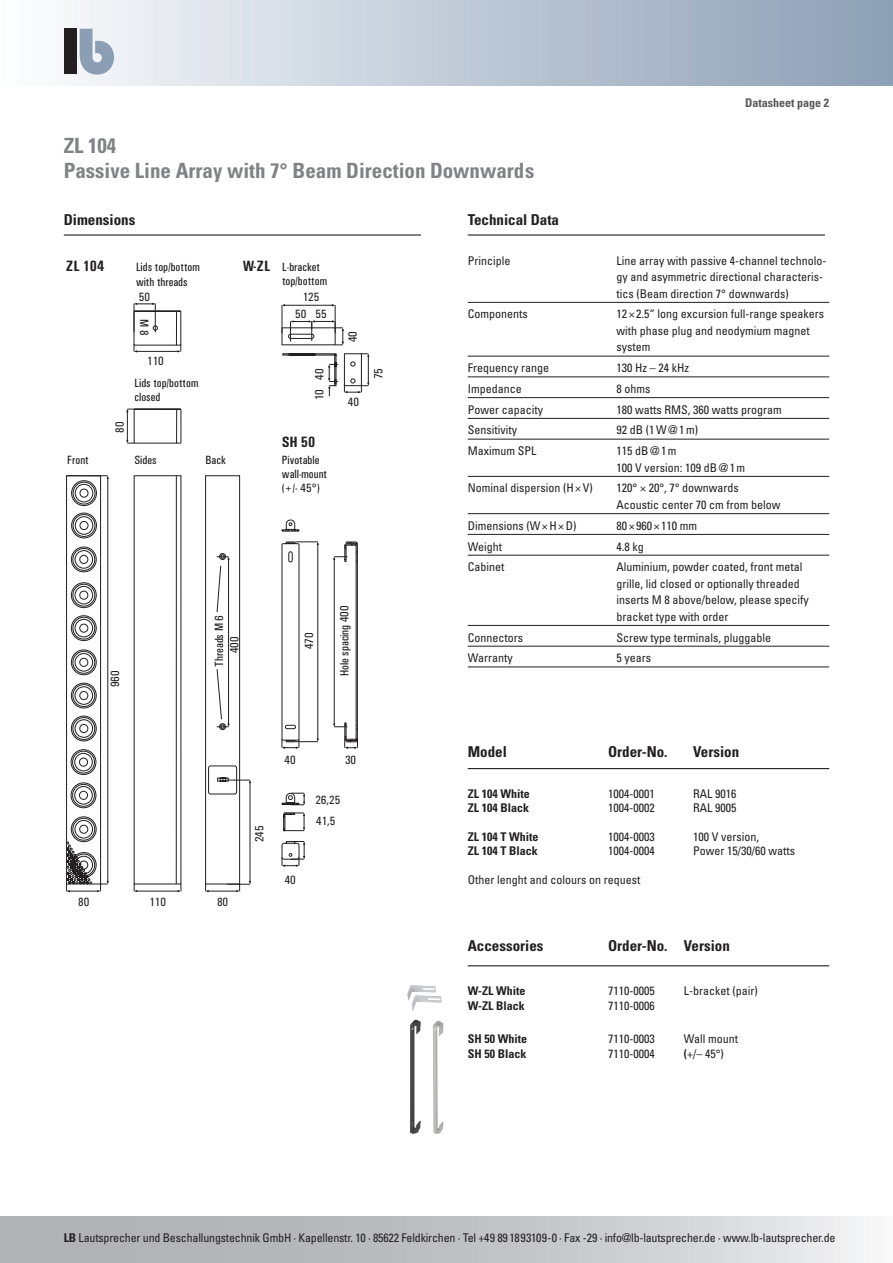
<style>
.page{position:relative;width:893px;height:1263px;background:#fff}
.page>*{position:absolute;margin:0;border:0;box-sizing:border-box;transform-origin:0 0}
.t1{font:700 condensed 21px/25.2px "Univers";color:#808285}
.t2{font:700 condensed 15px "Univers";color:#231f20}
.t3{font:700 condensed 15px "Univers";color:#231f20}
.t4{font:condensed 12px/16.5px "Univers";color:#231f20}
.t5{font:500 condensed 12px/14.1px "Univers";color:#231f20}
.t6{font:700 condensed 12px "Univers";color:#231f20}
.t7{font:700 condensed 12px "Univers";color:#57585a}
.s1{font-weight:700}
</style>
<div class="page">
<svg style="left:0;top:1216px;width:867px;height:47px;background:#c4c5c8"></svg>
<div style="left:0;top:0;width:893px;height:85px;background:linear-gradient(to right,#fbfcfe,#8b9eb5)"></div>
<div style="left:64px;top:29px;width:13px;height:45px;background:#231f20"></div>
<svg style="left:80px;top:29px;width:34px;height:46px"></svg>
<hr style="left:468px;top:302px;width:361px;height:1px;background:#231f20">
<hr style="left:468px;top:356px;width:361px;height:1px;background:#231f20">
<hr style="left:468px;top:376px;width:361px;height:1px;background:#231f20">
<hr style="left:468px;top:397px;width:361px;height:1px;background:#231f20">
<hr style="left:468px;top:418px;width:361px;height:1px;background:#231f20">
<hr style="left:468px;top:439px;width:361px;height:1px;background:#231f20">
<hr style="left:468px;top:476px;width:361px;height:1px;background:#231f20">
<hr style="left:468px;top:513px;width:361px;height:1px;background:#231f20">
<hr style="left:468px;top:534px;width:361px;height:1px;background:#231f20">
<hr style="left:468px;top:555px;width:361px;height:1px;background:#231f20">
<hr style="left:468px;top:625px;width:361px;height:1px;background:#231f20">
<hr style="left:468px;top:646px;width:361px;height:1px;background:#231f20">
<hr style="left:468px;top:666px;width:361px;height:1px;background:#231f20">
<hr style="left:64px;top:234px;width:357px;height:2px;background:#231f20">
<hr style="left:468px;top:234px;width:357px;height:2px;background:#231f20">
<svg style="left:66px;top:475px;width:185px;height:417px"></svg>
<svg style="left:126px;top:303px;width:243px;height:141px"></svg>
<svg style="left:281px;top:519px;width:19px;height:13px"></svg>
<svg style="left:281px;top:541px;width:77px;height:326px"></svg>
<hr style="left:468px;top:768px;width:361px;height:1px;background:#231f20">
<hr style="left:468px;top:965px;width:361px;height:1px;background:#231f20">
<img style="left:407px;top:985px;width:35px;height:26px">
<img style="left:433px;top:1021px;width:10px;height:113px">
<img style="left:410px;top:1019px;width:11px;height:115px">
<p class="t7" style="left:745px;top:96px;width:85px">Datasheet page 2</p>
<h1 class="t1" style="left:64px;top:133px;width:472px">ZL 104<br>Passive Line Array with 7° Beam Direction Downwards</h1>
<p class="t2" style="left:64px;top:210px;width:73px">Dimensions</p>
<p class="t4" style="left:468px;top:252px;width:44px">Principle</p>
<p class="t4" style="left:617px;top:252px;width:211px">Line array with passive 4-channel technolo&shy;gy and asymmetric directional characteris&shy;tics (Beam direction 7° downwards)</p>
<p class="t4" style="left:468px;top:306px;width:61px">Components</p>
<p class="t4" style="left:617px;top:306px;width:209px">12 ×2.5“ long excursion full-range speakers with phase plug and neodymium magnet system</p>
<p class="t4" style="left:468px;top:360px;width:83px">Frequency range</p>
<p class="t4" style="left:617px;top:360px;width:74px">130 Hz – 24 kHz</p>
<p class="t4" style="left:468px;top:380px;width:55px">Impedance</p>
<p class="t4" style="left:617px;top:380px;width:35px">8 ohms</p>
<p class="t4" style="left:468px;top:401px;width:77px">Power capacity</p>
<p class="t4" style="left:617px;top:401px;width:167px">180 watts RMS, 360 watts program</p>
<p class="t4" style="left:468px;top:422px;width:51px">Sensitivity</p>
<p class="t4" style="left:617px;top:422px;width:83px">92 dB (1W@1m)</p>
<p class="t4" style="left:468px;top:443px;width:70px">Maximum SPL</p>
<p class="t4" style="left:617px;top:443px;width:130px">115 dB@1m<br>100 V version: 109 dB@1m</p>
<p class="t4" style="left:468px;top:480px;width:126px">Nominal dispersion (H×V)</p>
<p class="t4" style="left:617px;top:480px;width:165px">120° × 20°, 7° downwards<br>Acoustic center 70 cm from below</p>
<p class="t4" style="left:468px;top:517px;width:110px">Dimensions (W×H×D)</p>
<p class="t4" style="left:617px;top:517px;width:82px">80 ×960 ×110 mm</p>
<p class="t4" style="left:468px;top:538px;width:36px">Weight</p>
<p class="t4" style="left:617px;top:538px;width:29px">4.8 kg</p>
<p class="t4" style="left:468px;top:558px;width:38px">Cabinet</p>
<p class="t4" style="left:617px;top:558px;width:194px">Aluminium, powder coated, front metal grille, lid closed or optionally threaded inserts M 8 above/below, please specify bracket type with order</p>
<p class="t4" style="left:468px;top:629px;width:57px">Connectors</p>
<p class="t4" style="left:617px;top:629px;width:156px">Screw type terminals, pluggable</p>
<p class="t4" style="left:468px;top:649px;width:46px">Warranty</p>
<p class="t4" style="left:617px;top:649px;width:36px">5 years</p>
<p class="t2" style="left:468px;top:210px;width:93px">Technical Data</p>
<p class="t3" style="left:66px;top:257px;width:40px">ZL 104</p>
<p class="t3" style="left:243px;top:257px;width:29px">W-ZL</p>
<p class="t5" style="left:282px;top:261px;width:46px">L-bracket top/bottom</p>
<p class="t5" style="left:136px;top:261px;width:65px">Lids top/bottom with threads</p>
<p class="t5" style="left:295px;top:289px;width:26px;line-height:17.1px;text-indent:7px">125<br>50</p>
<p class="t5" style="left:139px;top:291px;width:13px">50</p>
<p class="t5" style="left:150px;top:319px;width:18px;rotate:90deg">M 8</p>
<p class="t5" style="left:315px;top:308px;width:13px">55</p>
<p class="t5" style="left:347px;top:342px;width:13px;rotate:-90deg">40</p>
<p class="t5" style="left:147px;top:355px;width:18px">110</p>
<p class="t5" style="left:313px;top:380px;width:13px;rotate:-90deg">40</p>
<p class="t5" style="left:372px;top:379px;width:13px;rotate:-90deg">75</p>
<p class="t5" style="left:313px;top:400px;width:13px;rotate:-90deg">10</p>
<p class="t5" style="left:135px;top:377px;width:65px">Lids top/bottom closed</p>
<p class="t5" style="left:348px;top:396px;width:13px">40</p>
<p class="t5" style="left:114px;top:433px;width:13px;rotate:-90deg">80</p>
<p class="t3" style="left:282px;top:433px;width:35px">SH 50</p>
<p class="t5" style="left:67px;top:454px;width:23px">Front</p>
<p class="t5" style="left:135px;top:454px;width:23px">Sides</p>
<p class="t5" style="left:206px;top:454px;width:22px">Back</p>
<p class="t5" style="left:282px;top:454px;width:47px">Pivotable wall-mount (+/- 45°)</p>
<p class="t5" style="left:338px;top:676px;width:72px;rotate:-90deg">Hole spacing 400</p>
<p class="t5" style="left:213px;top:667px;width:53px;rotate:-90deg">Threads M 6</p>
<p class="t5" style="left:303px;top:649px;width:18px;rotate:-90deg">470</p>
<p class="t5" style="left:229px;top:653px;width:18px;rotate:-90deg">400</p>
<p class="t5" style="left:109px;top:687px;width:18px;rotate:-90deg">960</p>
<p class="t5" style="left:78px;top:896px;width:13px">80</p>
<p class="t5" style="left:149px;top:896px;width:18px">110</p>
<p class="t5" style="left:217px;top:896px;width:13px">80</p>
<p class="t5" style="left:253px;top:842px;width:18px;rotate:-90deg">245</p>
<p class="t5" style="left:285px;top:754px;width:13px">40</p>
<p class="t5" style="left:345px;top:754px;width:13px">30</p>
<p class="t5" style="left:315px;top:790px;width:26px;line-height:21.1px">26,25<br>41,5</p>
<p class="t5" style="left:285px;top:874px;width:13px">40</p>
<p class="t2" style="left:468px;top:743px;width:41px">Model</p>
<p class="t2" style="left:608px;top:743px;width:61px">Order-No.</p>
<p class="t2" style="left:693px;top:743px;width:48px">Version</p>
<p class="t6" style="left:468px;top:786px;width:63px">ZL 104 White</p>
<p class="t4" style="left:608px;top:785px;width:48px">1004-0001</p>
<p class="t4" style="left:693px;top:785px;width:45px">RAL 9016</p>
<p class="t6" style="left:468px;top:800px;width:63px">ZL 104 Black</p>
<p class="t4" style="left:608px;top:799px;width:48px">1004-0002</p>
<p class="t4" style="left:693px;top:799px;width:45px">RAL 9005</p>
<p class="t6" style="left:468px;top:829px;width:72px">ZL 104 T White</p>
<p class="t4" style="left:608px;top:828px;width:48px">1004-0003</p>
<p class="t4" style="left:693px;top:828px;width:67px">100 V version,</p>
<p class="t6" style="left:468px;top:844px;width:71px">ZL 104 T Black</p>
<p class="t4" style="left:608px;top:842px;width:48px">1004-0004</p>
<p class="t4" style="left:693px;top:842px;width:103px">Power 15/30/60 watts</p>
<p class="t4" style="left:468px;top:871px;width:174px">Other lenght and colours on request</p>
<p class="t2" style="left:468px;top:937px;width:77px">Accessories</p>
<p class="t2" style="left:608px;top:937px;width:123px">Order-No. Version</p>
<p class="t6" style="left:468px;top:983px;width:59px">W-ZL White</p>
<p class="t4" style="left:608px;top:982px;width:48px">7110-0005</p>
<p class="t4" style="left:684px;top:982px;width:75px">L-bracket (pair)</p>
<p class="t6" style="left:468px;top:998px;width:59px">W-ZL Black</p>
<p class="t4" style="left:608px;top:997px;width:48px">7110-0006</p>
<p class="t6" style="left:468px;top:1031px;width:61px">SH 50 White</p>
<p class="t4" style="left:608px;top:1030px;width:48px">7110-0003</p>
<p class="t4" style="left:684px;top:1030px;width:56px">Wall mount</p>
<p class="t6" style="left:468px;top:1046px;width:60px">SH 50 Black</p>
<p class="t4" style="left:608px;top:1045px;width:48px">7110-0004</p>
<p class="t4" style="left:684px;top:1045px;width:42px"><span class="s1">(</span>+/– 45°)</p>
<p class="t4" style="left:64px;top:1229px;width:773px"><span class="s1">LB</span> Lautsprecher und Beschallungstechnik GmbH · Kapellenstr. 10 · 85622 Feldkirchen · Tel +49 89 1893109-0 · Fax -29 · info@lb-lautsprecher.de · www.lb-lautsprecher.de</p>
<p class="t4" style="left:64px;top:1229px;width:768px">lb Lautsprecher und Beschal ungstechnik GmbH · Steinerstr. 15 K 1369 München · Tel +49 89 1893109-0 · Fax -29 · info@lb-lautsprecher.de · www.lb-lautsprecher.de</p>
</div>
